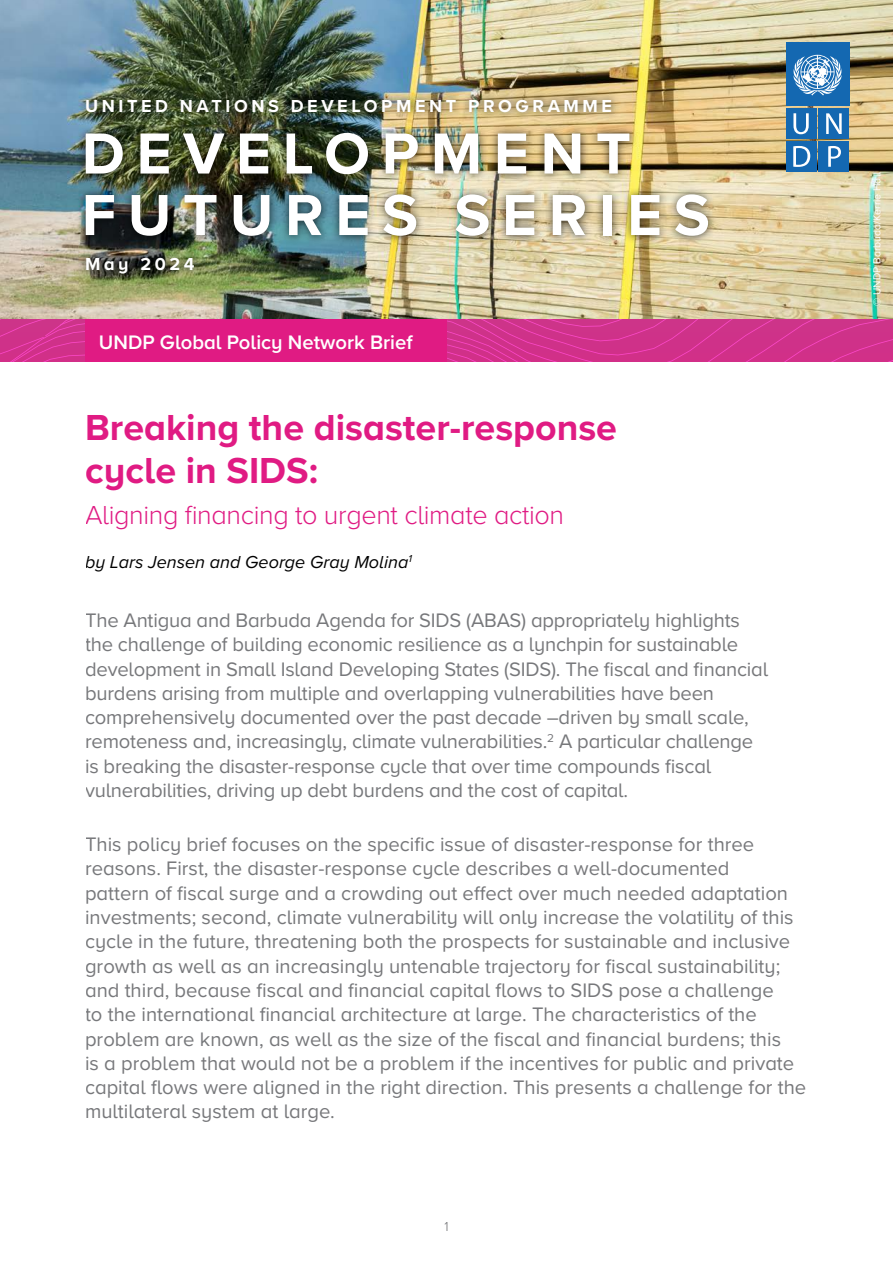
<style>
.page{position:relative;width:893px;height:1263px;background:#fff}
.page>*{position:absolute;margin:0;border:0;box-sizing:border-box;transform-origin:0 0}
.t1{font:700 60px/61.5px "Proxima Nova A";letter-spacing:.195em;color:#fff}
.t2{font:700 37.5px/43.5px "Proxima Nova A";color:#e01b83}
.t3{font:300 27px "Proxima Nova A";letter-spacing:-.015em;color:#e01b83}
.t4{font:20.25px/24.3px "Proxima Nova A";color:#77787b}
.t5{font:600 20.25px "Proxima Nova A";color:#fff}
.t6{font:700 18px "Proxima Nova A";letter-spacing:.2em;color:#fff}
.t7{font:italic 18px "Proxima Nova A";color:#000}
.t8{font:300 13.5px "Proxima Nova A";color:#6d6e71}
.t9{font:10.5px "Proxima Nova A";color:#fff}
</style>
<div class="page">
<img style="left:0;top:0;width:893px;height:319px">
<div style="left:77px;top:90px;width:543px;height:31px;background:#000;opacity:.75"></div>
<div style="left:77px;top:249px;width:126px;height:33px;background:#000;opacity:.75"></div>
<svg style="left:0;top:319px;width:893px;height:43px;background:#d1328c"></svg>
<div style="left:85px;top:319px;width:361px;height:43px;background:#e01b83"></div>
<div style="left:786px;top:108px;width:30px;height:31px;background:#1468b1"></div>
<svg style="left:793px;top:113px;width:16px;height:21px"></svg>
<div style="left:818px;top:108px;width:31px;height:31px;background:#1468b1"></div>
<svg style="left:826px;top:113px;width:16px;height:21px"></svg>
<div style="left:818px;top:141px;width:31px;height:31px;background:#1468b1"></div>
<svg style="left:828px;top:146px;width:13px;height:21px"></svg>
<div style="left:786px;top:141px;width:30px;height:31px;background:#1468b1"></div>
<svg style="left:793px;top:146px;width:17px;height:21px"></svg>
<div style="left:786px;top:43px;width:63px;height:63px;background:#1468b1"></div>
<svg style="left:793px;top:55px;width:49px;height:41px"></svg>
<div style="left:76px;top:124px;width:640px;height:121px;background:#000;opacity:.75"></div>
<p class="t6" style="left:85px;top:95px;width:529px">UNITED NATIONS DEVELOPMENT PROGRAMME</p>
<h1 class="t1" style="left:82px;top:125px;width:630px">DEVELOPMENT<br>FUTURES SERIES</h1>
<p class="t6" style="left:85px;top:254px;width:111px">May 2024</p>
<p class="t5" style="left:99px;top:330px;width:315px">UNDP Global Policy Network Brief</p>
<h2 class="t2" style="left:85px;top:407px;width:533px">Breaking the disaster-response cycle in SIDS:</h2>
<h3 class="t3" style="left:85px;top:499px;width:481px">Aligning financing to urgent climate action</h3>
<p class="t7" style="left:85px;top:551px;width:328px">by Lars Jensen and George Gray Molina<sup>1</sup></p>
<p class="t4" style="left:85px;top:608px;width:685px">The Antigua and Barbuda Agenda for SIDS (ABAS) appropriately highlights the challenge of building economic resilience as a lynchpin for sustainable development in Small Island Developing States (SIDS). The fiscal and financial burdens arising from multiple and overlapping vulnerabilities have been comprehensively documented over the past decade –driven by small scale, remoteness and, increasingly, climate vulnerabilities.<sup>2</sup> A particular challenge is breaking the disaster-response cycle that over time compounds fiscal vulnerabilities, driving up debt burdens and the cost of capital.</p>
<p class="t4" style="left:85px;top:833px;width:723px">This policy brief focuses on the specific issue of disaster-response for three reasons. First, the disaster-response cycle describes a well-documented<br>pattern of fiscal surge and a crowding out effect over much needed adaptation investments; second, climate vulnerability will only increase the volatility of this cycle in the future, threatening both the prospects for sustainable and inclusive growth as well as an increasingly untenable trajectory for fiscal sustainability; and third, because fiscal and financial capital flows to SIDS pose a challenge<br>to the international financial architecture at large. The characteristics of the problem are known, as well as the size of the fiscal and financial burdens; this<br>is a problem that would not be a problem if the incentives for public and private capital flows were aligned in the right direction. This presents a challenge for the multilateral system at large.</p>
<p class="t8" style="left:444px;top:1218px;width:6px">1</p>
<p class="t9" style="left:871px;top:306px;width:135px;rotate:-90deg">© UNDP Barbuda/Kerrie Hall</p>
</div>
